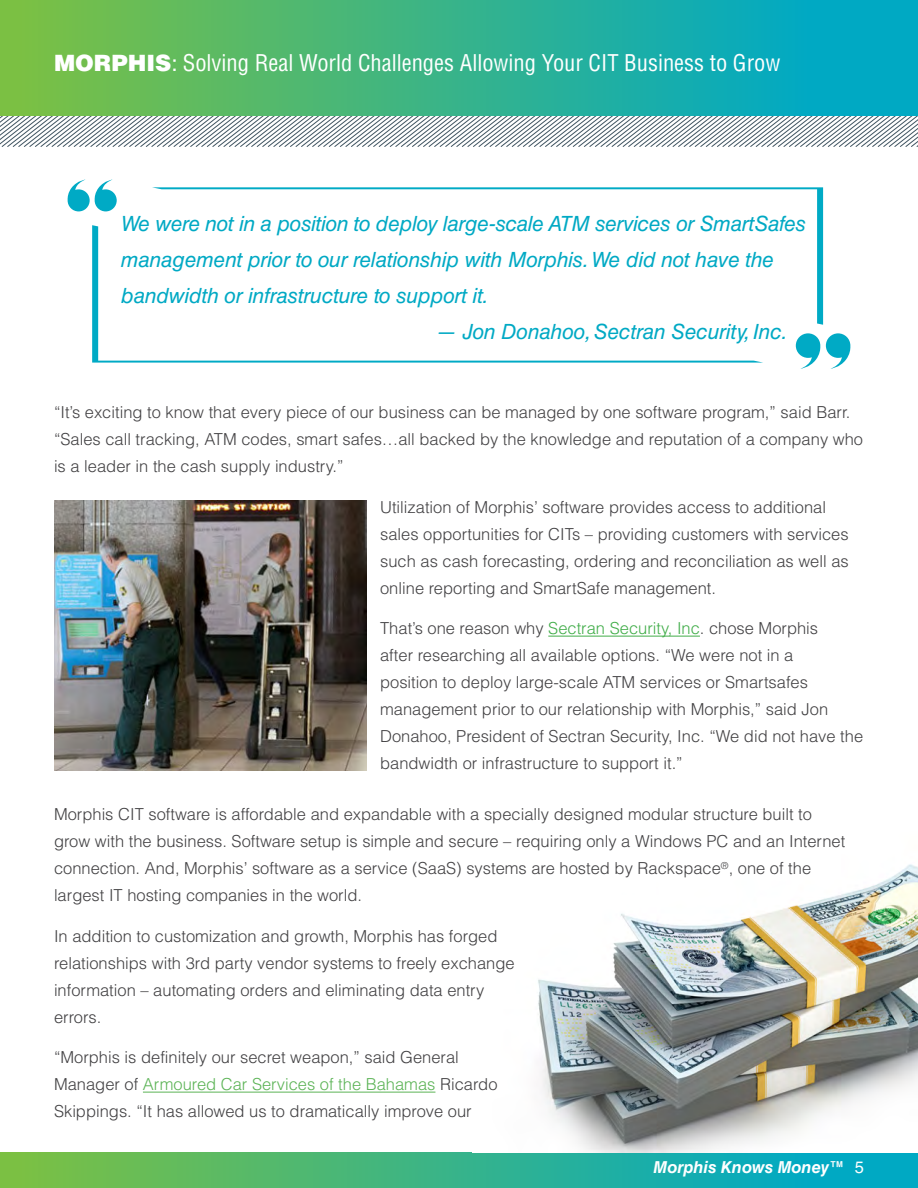
<style>
.page{position:relative;width:918px;height:1188px;background:#fff}
.page>*{position:absolute;margin:0;border:0;box-sizing:border-box;transform-origin:0 0}
.t1{font:condensed 22.5px "Helvetica LT Std";color:#fff}
.t2{font:italic 21px/36px "Helvetica LT Std";letter-spacing:-.01em;color:#00a9c4}
.t3{font:300 16.5px/27px "Helvetica LT Std";color:#414042}
.t4{font:italic 700 16.5px "Helvetica LT Std";color:#fff}
.s1{font-weight:900;font-stretch:normal}
.s2{font-stretch:normal}
.s3{color:#41ad49}
.s4{color:#5bb355}
.s5{font-weight:400;font-style:normal}
</style>
<div class="page">
<div style="left:0;top:1152px;width:918px;height:36px;background:linear-gradient(to right,#7cc042,#00a7d1)"></div>
<img style="left:538px;top:864px;width:380px;height:288px">
<hr style="left:548px;top:636px;width:152px;height:1px;background:#41ad49">
<hr style="left:143px;top:1092px;width:292px;height:1px;background:#5bb355">
<svg style="left:0;top:116px;width:918px;height:31px"></svg>
<div style="left:0;top:0;width:918px;height:116px;background:linear-gradient(to right,#7cc042,#00a7d1)"></div>
<img style="left:54px;top:501px;width:312px;height:269px">
<svg style="left:152px;top:187px;width:671px;height:138px"></svg>
<svg style="left:92px;top:225px;width:671px;height:138px"></svg>
<svg style="left:68px;top:180px;width:49px;height:31px"></svg>
<svg style="left:826px;top:333px;width:24px;height:36px"></svg>
<svg style="left:796px;top:333px;width:24px;height:36px"></svg>
<h1 class="t1" style="left:54px;top:48px;width:728px"><span class="s1">MORPHIS</span><span class="s2">:</span> Solving Real World Challenges Allowing Your CIT Business to Grow</h1>
<p class="t2" style="left:121px;top:205px;width:687px">We were not in a position to deploy large-scale ATM services or SmartSafes management prior to our relationship with Morphis. We did not have the bandwidth or infrastructure to support it.</p>
<p class="t2" style="left:436px;top:313px;width:353px">— Jon Donahoo, Sectran Security, Inc.</p>
<p class="t3" style="left:54px;top:399px;width:811px">“It’s exciting to know that every piece of our business can be managed by one software program,” said Barr. “Sales call tracking, ATM codes, smart safes…all backed by the knowledge and reputation of a company who is a leader in the cash supply industry.”</p>
<p class="t3" style="left:380px;top:493px;width:470px">Utilization of Morphis’ software provides access to additional sales opportunities for CITs – providing customers with services such as cash forecasting, ordering and reconciliation as well as online reporting and SmartSafe management.</p>
<p class="t3" style="left:380px;top:615px;width:485px">That’s one reason why <span class="s3">Sectran Security, Inc</span>. chose Morphis<br>after researching all available options. “We were not in a<br>position to deploy large-scale ATM services or Smartsafes management prior to our relationship with Morphis,” said Jon Donahoo, President of Sectran Security, Inc. “We did not have the bandwidth or infrastructure to support it.”</p>
<p class="t3" style="left:54px;top:801px;width:793px">Morphis CIT software is affordable and expandable with a specially designed modular structure built to grow with the business. Software setup is simple and secure – requiring only a Windows PC and an Internet connection. And, Morphis’ software as a service (SaaS) systems are hosted by Rackspace<sup>®</sup>, one of the largest IT hosting companies in the world.</p>
<p class="t3" style="left:54px;top:922px;width:462px">In addition to customization and growth, Morphis has forged relationships with 3rd party vendor systems to freely exchange information – automating orders and eliminating data entry errors.</p>
<p class="t3" style="left:54px;top:1044px;width:445px">“Morphis is definitely our secret weapon,” said General<br>Manager of <span class="s4">Armoured Car Services of the Bahamas</span> Ricardo<br>Skippings. “It has allowed us to dramatically improve our</p>
<p class="t4" style="left:654px;top:1157px;width:212px">Morphis Knows Money™ <span class="s5">5</span></p>
</div>
